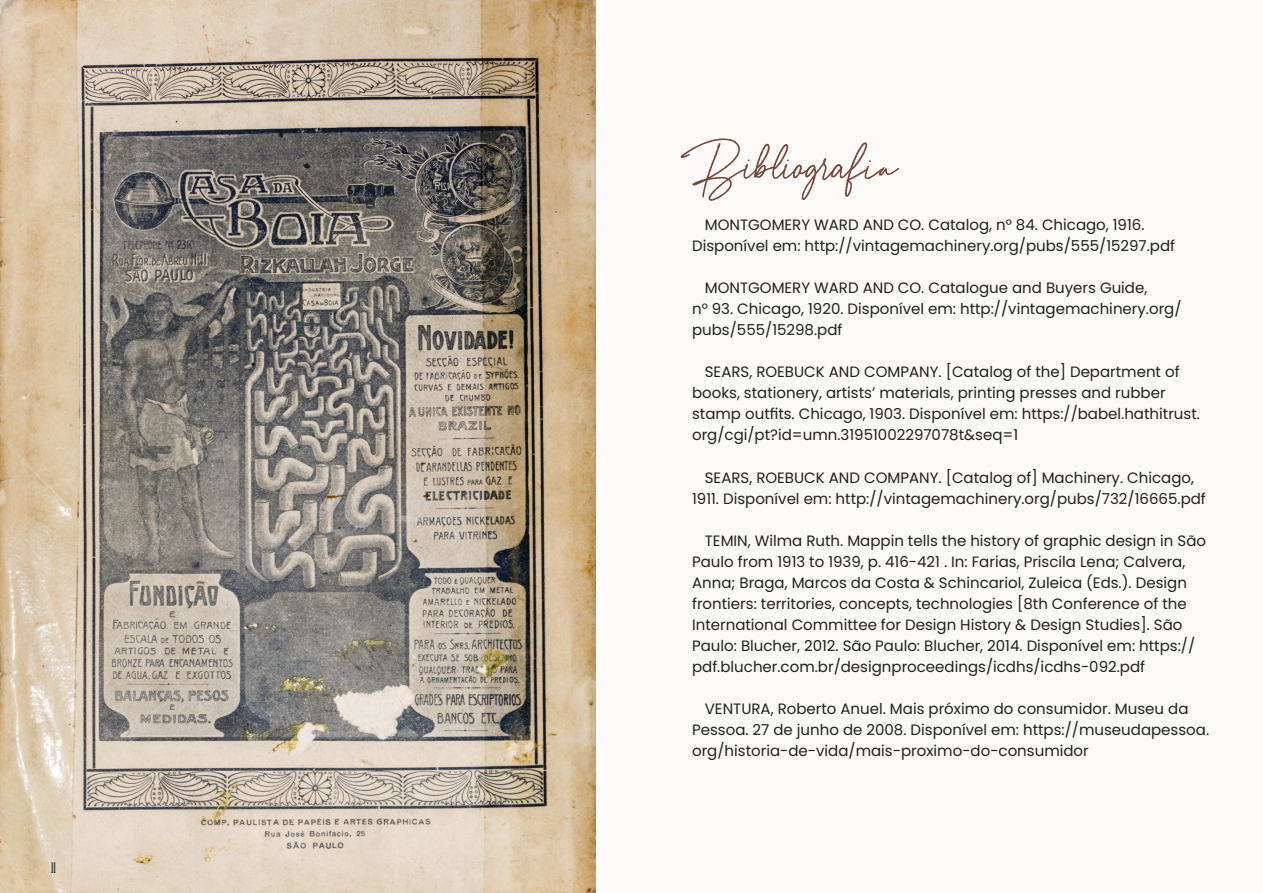
<style>
.page{position:relative;width:1263px;height:893px;background:#fbfaf9}
.page>*{position:absolute;margin:0;border:0;box-sizing:border-box;transform-origin:0 0}
.t1{font:90px "Aurelly Signature";color:#744838}
.t2{font:15px/21px "Poppins";color:#231f20}
.t3{font:15px "Abraham Lincoln";color:#231f20}
</style>
<div class="page">
<img style="left:0;top:0;width:595px;height:893px">
<p class="t3" style="left:51px;top:860px;width:6px">11</p>
<h1 class="t1" style="left:692px;top:126px;width:209px">Bibliografia</h1>
<p class="t2" style="left:692px;top:214px;width:485px;text-indent:13px">MONTGOMERY WARD AND CO. Catalog, n° 84. Chicago, 1916.<br>Disponível em: http://vintagemachinery.org/pubs/555/15297.pdf</p>
<p class="t2" style="left:692px;top:277px;width:491px;text-indent:13px">MONTGOMERY WARD AND CO. Catalogue and Buyers Guide,<br>n° 93. Chicago, 1920. Disponível em: http://vintagemachinery.org/ pubs/555/15298.pdf</p>
<p class="t2" style="left:692px;top:362px;width:509px;text-indent:13px">SEARS, ROEBUCK AND COMPANY. [Catalog of the] Department of books, stationery, artists’ materials, printing presses and rubber stamp outfits. Chicago, 1903. Disponível em: https://babel.hathitrust. org/cgi/pt?id=umn.31951002297078t&amp;seq=1</p>
<p class="t2" style="left:692px;top:467px;width:515px;text-align:center">SEARS, ROEBUCK AND COMPANY. [Catalog of] Machinery. Chicago,<br>1911. Disponível em: http://vintagemachinery.org/pubs/732/16665.pdf</p>
<p class="t2" style="left:692px;top:530px;width:515px;text-indent:13px">TEMIN, Wilma Ruth. Mappin tells the history of graphic design in São Paulo from 1913 to 1939, p. 416-421 . In: Farias, Priscila Lena; Calvera, Anna; Braga, Marcos da Costa &amp; Schincariol, Zuleica (Eds.). Design frontiers: territories, concepts, technologies [8th Conference of the International Committee for Design History &amp; Design Studies]. São Paulo: Blucher, 2012. São Paulo: Blucher, 2014. Disponível em: https:// pdf.blucher.com.br/designproceedings/icdhs/icdhs-092.pdf</p>
<p class="t2" style="left:692px;top:698px;width:518px;text-indent:13px">VENTURA, Roberto Anuel. Mais próximo do consumidor. Museu da<br>Pessoa. 27 de junho de 2008. Disponível em: https://museudapessoa. org/historia-de-vida/mais-proximo-do-consumidor</p>
</div>
